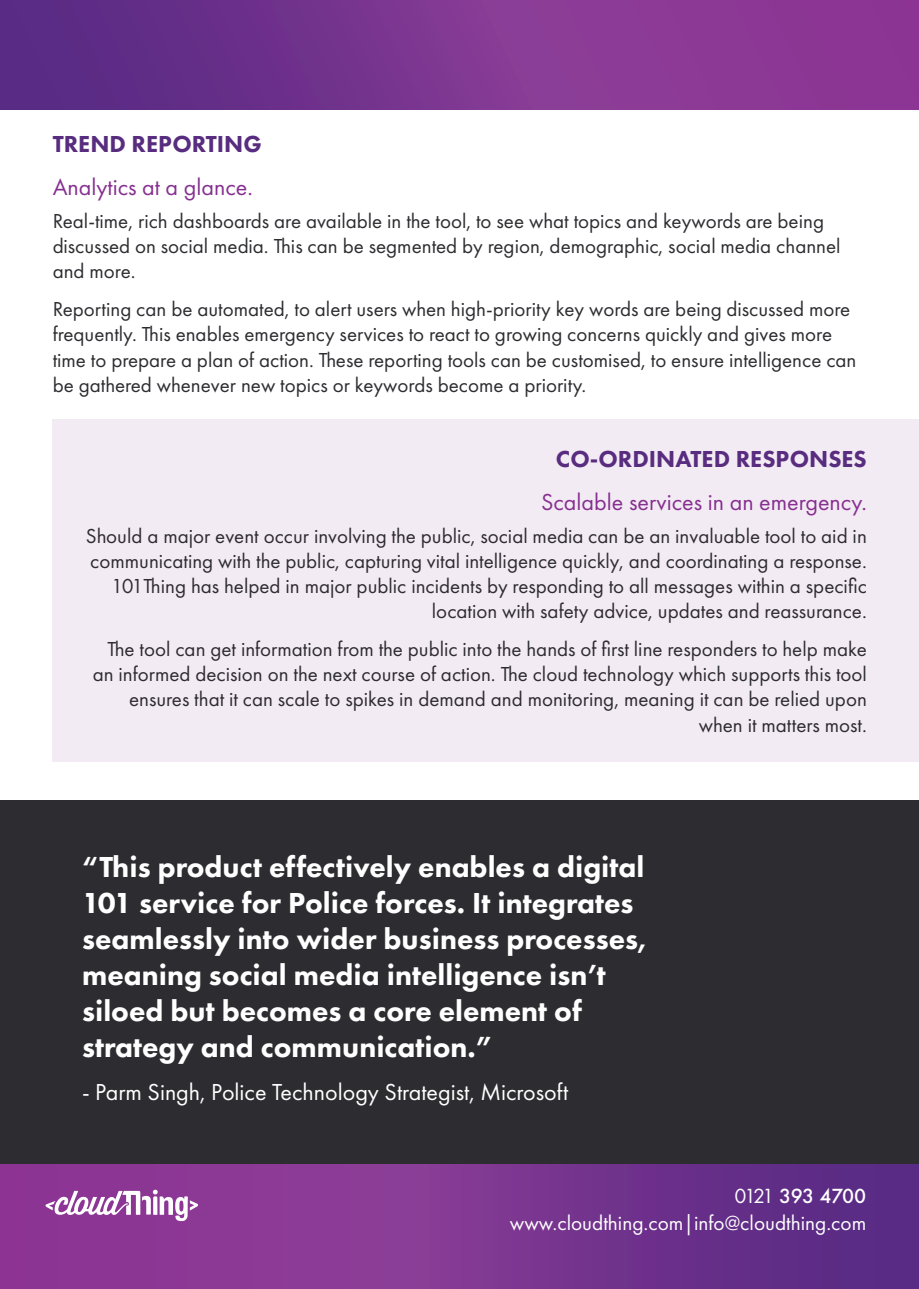
<style>
.page{position:relative;width:919px;height:1289px;background:#fff}
.page>*{position:absolute;margin:0;border:0;box-sizing:border-box;transform-origin:0 0}
.t1{font:800 30px/36px "Futura PT";color:#fff}
.t2{font:24px "Futura PT";color:#863090}
.t3{font:24px "Futura PT";color:#fff}
.t4{font:800 24px "Futura PT";color:#582c7f}
.t5{font:21.3px "Futura PT";color:#fff}
.t6{font:500 21.3px "Futura PT";letter-spacing:-.01em;color:#fff}
.t7{font:21px/25.2px "Futura PT";color:#2d2c30}
.s1{font-weight:400}
</style>
<div class="page">
<div style="left:0;top:0;width:918px;height:109px;background:linear-gradient(to right,#5b2d86,#993c9a)"></div>
<div style="left:52px;top:419px;width:866px;height:343px;background:#f3ebf4"></div>
<div style="left:0;top:800px;width:918px;height:364px;background:#2d2c30"></div>
<div style="left:0;top:1164px;width:918px;height:124px;background:linear-gradient(to right,#9a3b9a,#5c2e86)"></div>
<svg style="left:45px;top:1189px;width:153px;height:31px"></svg>
<p class="t4" style="left:53px;top:129px;width:211px">TREND REPORTING</p>
<p class="t2" style="left:53px;top:173px;width:202px">Analytics at a glance.</p>
<p class="t7" style="left:53px;top:208px;width:789px">Real-time, rich dashboards are available in the tool, to see what topics and keywords are being discussed on social media. This can be segmented by region, demographic, social media channel and more.</p>
<p class="t7" style="left:53px;top:296px;width:805px">Reporting can be automated, to alert users when high-priority key words are being discussed more frequently. This enables emergency services to react to growing concerns quickly and gives more time to prepare a plan of action. These reporting tools can be customised, to ensure intelligence can be gathered whenever new topics or keywords become a priority.</p>
<p class="t4" style="left:556px;top:443px;width:312px">CO-ORDINATED RESPONSES</p>
<p class="t2" style="left:541px;top:488px;width:327px">Scalable services in an emergency.</p>
<p class="t7" style="left:86px;top:523px;width:782px;text-align:right">Should a major event occur involving the public, social media can be an invaluable tool to aid in communicating with the public, capturing vital intelligence quickly, and coordinating a response.<br>101Thing has helped in major public incidents by responding to all messages within a specific location with safety advice, updates and reassurance.</p>
<p class="t7" style="left:93px;top:636px;width:775px;text-align:right">The tool can get information from the public into the hands of first line responders to help make an informed decision on the next course of action. The cloud technology which supports this tool ensures that it can scale to spikes in demand and monitoring, meaning it can be relied upon when it matters most.</p>
<p class="t1" style="left:82px;top:848px;width:566px">“This product effectively enables a digital 101 service for Police forces. It integrates seamlessly into wider business processes, meaning social media intelligence isn’t siloed but becomes a core element of strategy and communication.”</p>
<p class="t3" style="left:82px;top:1077px;width:487px">- Parm Singh, Police Technology Strategist, Microsoft</p>
<p class="t6" style="left:734px;top:1182px;width:133px"><span class="s1">0121</span> 393 4700</p>
<p class="t5" style="left:510px;top:1209px;width:358px">www.cloudthing.com|info@cloudthing.com</p>
</div>
